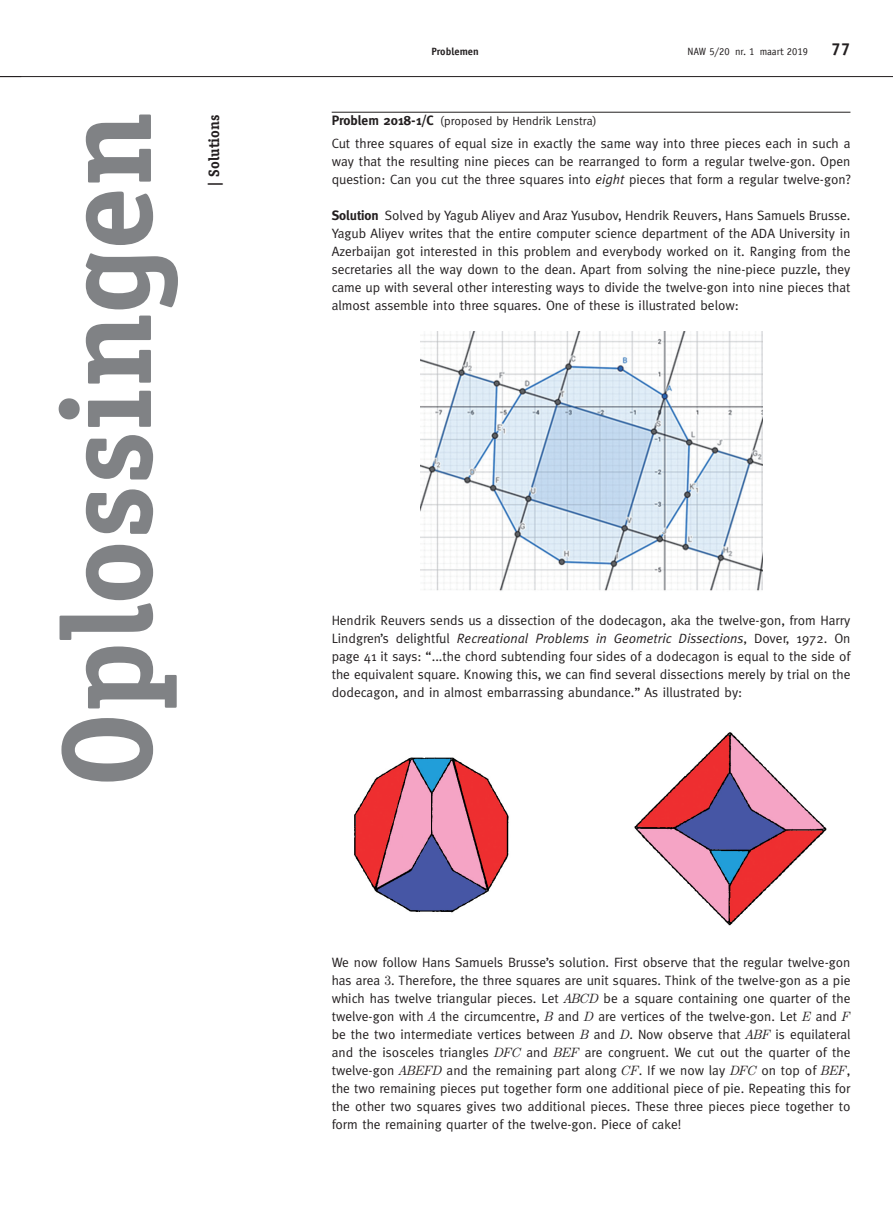
<style>
.page{position:relative;width:893px;height:1221px;background:#fff}
.page>*{position:absolute;margin:0;border:0;box-sizing:border-box;transform-origin:0 0}
.t1{font:700 127.5px "Officina Serif LT";color:#808285}
.t2{font:700 17.25px "Officina Sans LT";color:#231f20}
.t3{font:700 15px "Officina Serif LT";color:#231f20}
.t4{font:13.5px/18px "Meta";color:#231f20;text-align:justify}
.t5{font:12px "Meta";color:#231f20}
.t6{font:10.5px "Officina Sans LT";color:#231f20}
.t7{font:700 10.5px "Officina Sans LT";color:#231f20}
.s1{font-weight:700;font-size:13.5px}
.s2{font-style:italic}
.s3{font-weight:700}
.s4{font-family:"MM Century New"}
.s5{font-family:"MM Century New";font-style:italic}
</style>
<div class="page">
<hr style="left:0;top:76px;width:893px;height:1px;background:#231f20">
<hr style="left:332px;top:112px;width:518px;height:1px;background:#231f20">
<img style="left:420px;top:332px;width:342px;height:259px">
<img style="left:354px;top:732px;width:473px;height:194px">
<p class="t7" style="left:431px;top:45px;width:49px">Problemen</p>
<p class="t6" style="left:687px;top:45px;width:122px">NAW 5/20 nr. 1 maart 2019</p>
<p class="t2" style="left:831px;top:38px;width:21px">77</p>
<h1 class="t1" style="left:28px;top:787px;width:677px;rotate:-90deg">Oplossingen</h1>
<p class="t3" style="left:205px;top:187px;width:74px;rotate:-90deg">| Solutions</p>
<p class="t5" style="left:332px;top:114px;width:266px"><span class="s1">Problem 2018-1/C</span> (proposed by Hendrik Lenstra)</p>
<p class="t4" style="left:332px;top:134px;width:520px">Cut three squares of equal size in exactly the same way into three pieces each in such a way that the resulting nine pieces can be rearranged to form a regular twelve-gon. Open question: Can you cut the three squares into <span class="s2">eight</span> pieces that form a regular twelve-gon?</p>
<p class="t4" style="left:332px;top:206px;width:520px"><span class="s3">Solution</span> Solved by Yagub Aliyev and Araz Yusubov, Hendrik Reuvers, Hans Samuels Brusse.<br>Yagub Aliyev writes that the entire computer science department of the ADA University in Azerbaijan got interested in this problem and everybody worked on it. Ranging from the secretaries all the way down to the dean. Apart from solving the nine-piece puzzle, they came up with several other interesting ways to divide the twelve-gon into nine pieces that almost assemble into three squares. One of these is illustrated below:</p>
<p class="t4" style="left:332px;top:611px;width:520px">Hendrik Reuvers sends us a dissection of the dodecagon, aka the twelve-gon, from Harry Lindgren’s delightful <span class="s2">Recreational Problems in Geometric Dissections</span>, Dover, 1972. On page 41 it says: “...the chord subtending four sides of a dodecagon is equal to the side of the equivalent square. Knowing this, we can find several dissections merely by trial on the dodecagon, and in almost embarrassing abundance.” As illustrated by:</p>
<p class="t4" style="left:332px;top:953px;width:520px">We now follow Hans Samuels Brusse’s solution. First observe that the regular twelve-gon has area <span class="s4">3</span>. Therefore, the three squares are unit squares. Think of the twelve-gon as a pie which has twelve triangular pieces. Let <span class="s5">ABCD</span> be a square containing one quarter of the twelve-gon with <span class="s5">A</span> the circumcentre, <span class="s5">B</span> and <span class="s5">D</span> are vertices of the twelve-gon. Let <span class="s5">E</span> and <span class="s5">F </span>be the two intermediate vertices between <span class="s5">B</span> and <span class="s5">D</span>. Now observe that <span class="s5">ABF</span> is equilateral and the isosceles triangles <span class="s5">DFC</span> and <span class="s5">BEF</span> are congruent. We cut out the quarter of the twelve-gon <span class="s5">ABEFD</span> and the remaining part along <span class="s5">CF</span>. If we now lay <span class="s5">DFC</span> on top of <span class="s5">BEF</span>, the two remaining pieces put together form one additional piece of pie. Repeating this for the other two squares gives two additional pieces. These three pieces piece together to form the remaining quarter of the twelve-gon. Piece of cake!</p>
</div>
